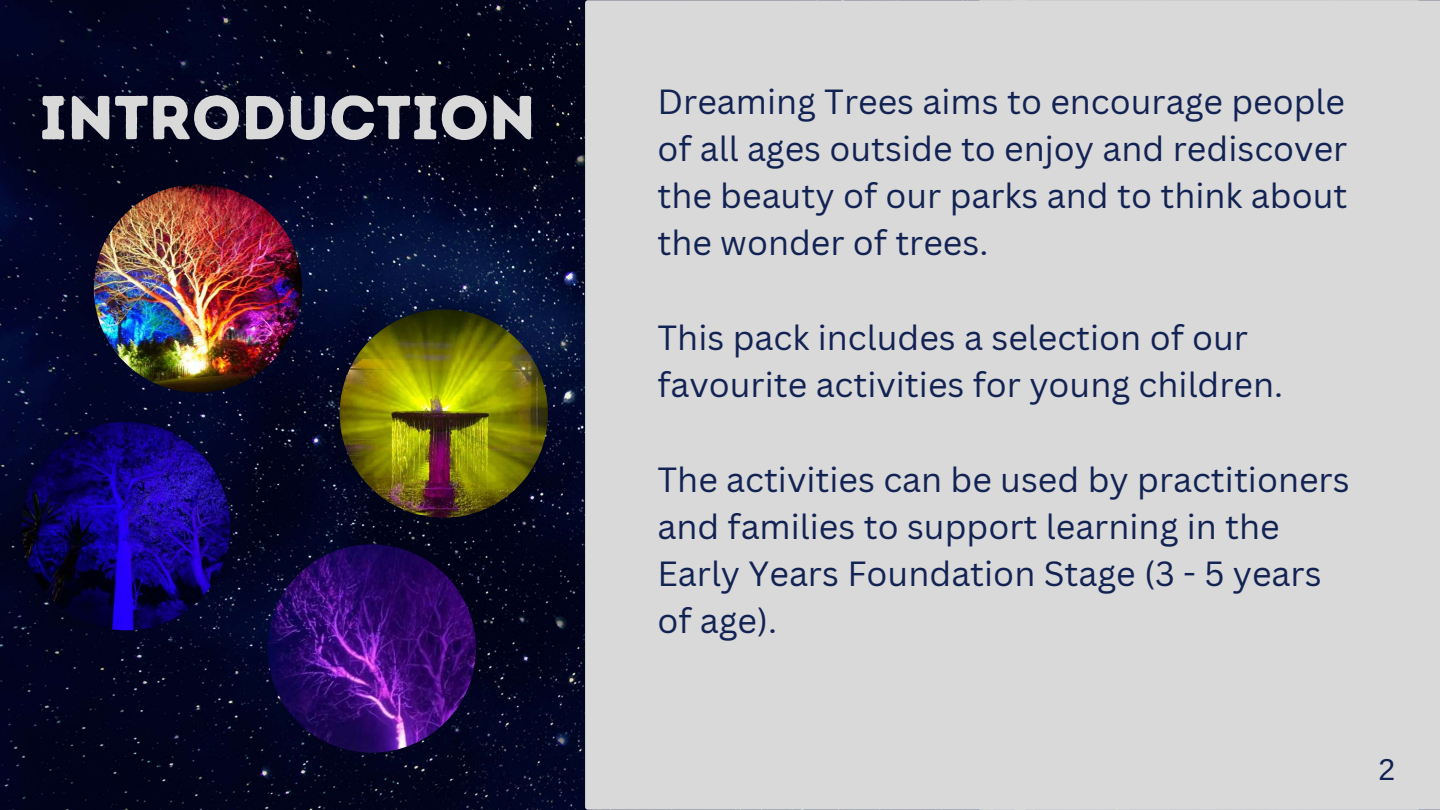
<style>
.page{position:relative;width:1440px;height:810px;background:#fff}
.page>*{position:absolute;margin:0;border:0;box-sizing:border-box;transform-origin:0 0}
.t1{font:62px "Intro Rust Base";color:#d9d9d9}
.t2{font:34px/47.2px "Canva Sans";color:#122253}
.t3{font:30px "Arimo";color:#122253}
</style>
<div class="page">
<img style="left:0;top:0;width:585px;height:810px">
<div style="left:585px;top:0;width:393px;height:810px;background:#d9d9d9"></div>
<div style="left:978px;top:0;width:35px;height:810px;background:#d9d9d9"></div>
<div style="left:1013px;top:0;width:427px;height:810px;background:#d9d9d9"></div>
<img style="left:94px;top:184px;width:208px;height:208px;border-radius:50%">
<img style="left:22px;top:422px;width:208px;height:208px;border-radius:50%">
<img style="left:340px;top:309px;width:208px;height:209px;border-radius:50%">
<img style="left:268px;top:544px;width:208px;height:209px;border-radius:50%">
<h1 class="t1" style="left:39px;top:80px;width:498px">INTRODUCTION</h1>
<p class="t2" style="left:657px;top:77px;width:692px;text-align:justify">Dreaming Trees aims to encourage people of all ages outside to enjoy and rediscover the beauty of our parks and to think about the wonder of trees.</p>
<p class="t2" style="left:657px;top:313px;width:627px">This pack includes a selection of our favourite activities for young children.</p>
<p class="t2" style="left:657px;top:455px;width:694px">The activities can be used by practitioners and families to support learning in the<br>Early Years Foundation Stage (3 - 5 years of age).</p>
<p class="t3" style="left:1379px;top:753px;width:18px">2</p>
</div>
